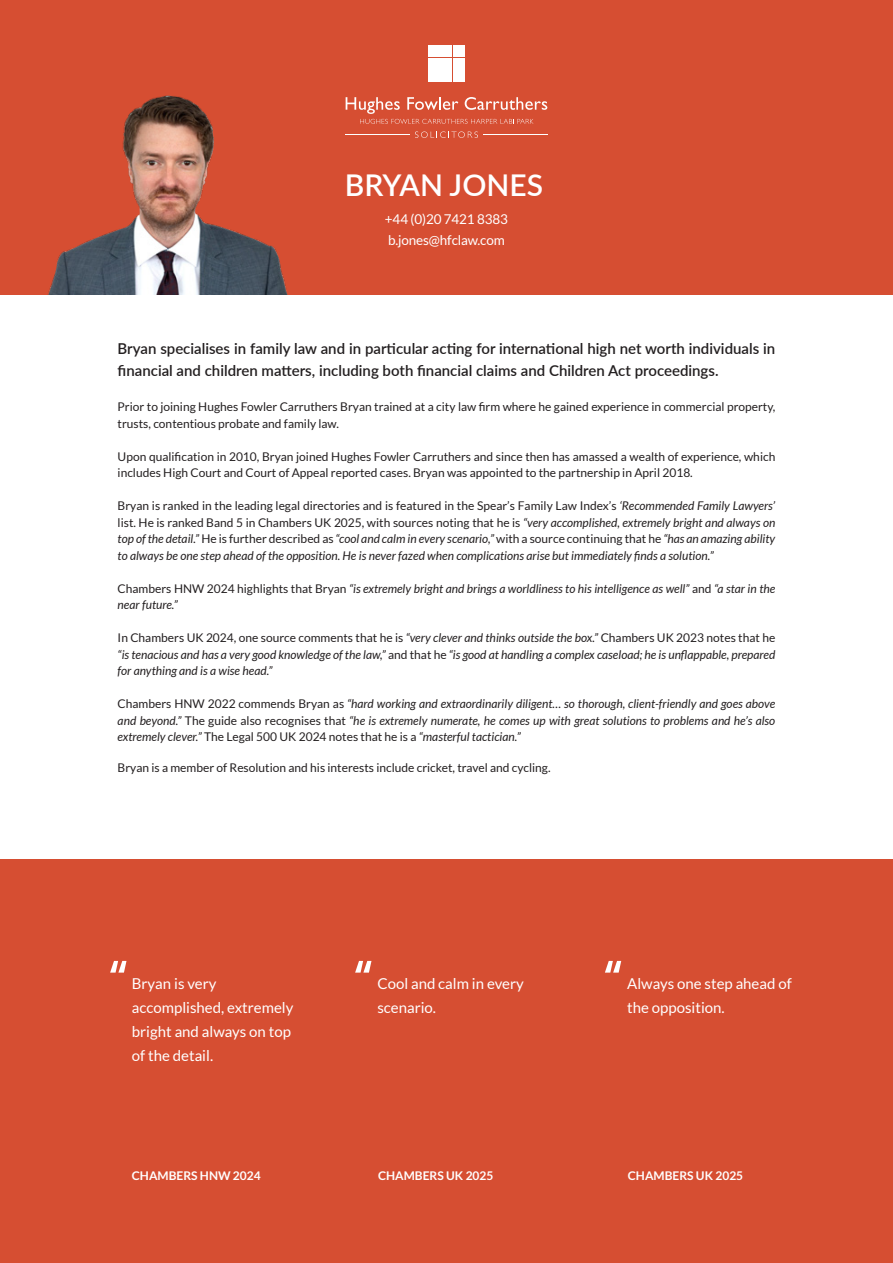
<style>
.page{position:relative;width:893px;height:1263px;background:#fff}
.page>*{position:absolute;margin:0;border:0;box-sizing:border-box;transform-origin:0 0}
.t1{font:60px "Museo 500";color:#fff}
.t2{font:600 30px "Lato";color:#fff}
.t3{font:600 15px/22.5px "Lato";color:#231f20}
.t4{font:15px/24px "Lato";color:#fff}
.t5{font:13.5px "Lato";letter-spacing:-.01em;color:#fff}
.t6{font:italic 12px/16.5px "Lato";color:#231f20;text-align:justify}
.t7{font:12px/16.5px "Lato";color:#231f20}
.t8{font:700 12px "Lato";color:#fff}
.s1{font-style:normal}
</style>
<div class="page">
<div style="left:0;top:0;width:893px;height:294px;background:#d64e32"></div>
<div style="left:0;top:860px;width:893px;height:403px;background:#d64e32"></div>
<div style="left:428px;top:45px;width:11px;height:11px;background:#fff"></div>
<div style="left:428px;top:58px;width:11px;height:11px;background:#fff"></div>
<div style="left:428px;top:71px;width:11px;height:11px;background:#fff"></div>
<div style="left:441px;top:45px;width:11px;height:11px;background:#fff"></div>
<div style="left:453px;top:45px;width:12px;height:11px;background:#fff"></div>
<div style="left:441px;top:58px;width:11px;height:11px;background:#fff"></div>
<div style="left:453px;top:58px;width:12px;height:11px;background:#fff"></div>
<div style="left:441px;top:71px;width:11px;height:11px;background:#fff"></div>
<div style="left:453px;top:71px;width:12px;height:11px;background:#fff"></div>
<hr style="left:345px;top:134px;width:65px;height:1px;background:#fff">
<hr style="left:483px;top:134px;width:64px;height:1px;background:#fff">
<svg style="left:346px;top:97px;width:201px;height:27px"></svg>
<svg style="left:415px;top:131px;width:63px;height:7px"></svg>
<img style="left:48px;top:95px;width:240px;height:199px">
<p class="t2" style="left:345px;top:164px;width:200px">BRYAN JONES</p>
<p class="t5" style="left:385px;top:212px;width:125px">+44 (0)20 7421 8383</p>
<p class="t5" style="left:388px;top:233px;width:118px">b.jones@hfclaw.com</p>
<p class="t3" style="left:118px;top:336px;width:659px">Bryan specialises in family law and in particular acting for international high net worth individuals in financial and children matters, including both financial claims and Children Act proceedings.</p>
<p class="t7" style="left:118px;top:398px;width:659px">Prior to joining Hughes Fowler Carruthers Bryan trained at a city law firm where he gained experience in commercial property, trusts, contentious probate and family law.</p>
<p class="t7" style="left:118px;top:448px;width:659px">Upon qualification in 2010, Bryan joined Hughes Fowler Carruthers and since then has amassed a wealth of experience, which includes High Court and Court of Appeal reported cases. Bryan was appointed to the partnership in April 2018.</p>
<p class="t6" style="left:118px;top:498px;width:659px"><span class="s1">Bryan is ranked in the leading legal directories and is featured in the Spear’s Family Law Index’s</span> ‘Recommended Family Lawyers’ <span class="s1">list. He is ranked Band 5 in Chambers UK 2025, with sources noting that he is</span> “very accomplished, extremely bright and always on top of the detail.” <span class="s1">He is further described as</span> “cool and calm in every scenario,” <span class="s1">with a source continuing that he</span> “has an amazing ability to always be one step ahead of the opposition. He is never fazed when complications arise but immediately finds a solution.”</p>
<p class="t6" style="left:118px;top:580px;width:659px"><span class="s1">Chambers HNW 2024 highlights that Bryan</span> “is extremely bright and brings a worldliness to his intelligence as well” <span class="s1">and</span> “a star in the near future.”</p>
<p class="t6" style="left:118px;top:630px;width:659px"><span class="s1">In Chambers UK 2024, one source comments that he is</span> “very clever and thinks outside the box.” <span class="s1">Chambers UK 2023 notes that he </span>“is tenacious and has a very good knowledge of the law,” <span class="s1">and that he</span> “is good at handling a complex caseload; he is unflappable, prepared for anything and is a wise head.”</p>
<p class="t6" style="left:118px;top:696px;width:659px"><span class="s1">Chambers HNW 2022 commends Bryan as</span> “hard working and extraordinarily diligent… so thorough, client-friendly and goes above and beyond.” <span class="s1">The guide also recognises that</span> “he is extremely numerate, he comes up with great solutions to problems and he’s also extremely clever.” <span class="s1">The Legal 500 UK 2024 notes that he is a</span> “masterful tactician.”</p>
<p class="t7" style="left:118px;top:759px;width:434px">Bryan is a member of Resolution and his interests include cricket, travel and cycling.</p>
<p class="t1" style="left:107px;top:950px;width:24px">“</p>
<p class="t1" style="left:352px;top:950px;width:24px">“</p>
<p class="t1" style="left:602px;top:950px;width:24px">“</p>
<p class="t4" style="left:132px;top:971px;width:163px">Bryan is very accomplished, extremely bright and always on top of the detail.</p>
<p class="t4" style="left:377px;top:971px;width:148px">Cool and calm in every</p>
<p class="t4" style="left:377px;top:995px;width:60px">scenario.</p>
<p class="t4" style="left:627px;top:971px;width:166px">Always one step ahead of</p>
<p class="t4" style="left:627px;top:995px;width:99px">the opposition.</p>
<p class="t8" style="left:132px;top:1169px;width:130px">CHAMBERS HNW 2024</p>
<p class="t8" style="left:378px;top:1169px;width:117px">CHAMBERS UK 2025</p>
<p class="t8" style="left:628px;top:1169px;width:117px">CHAMBERS UK 2025</p>
</div>
